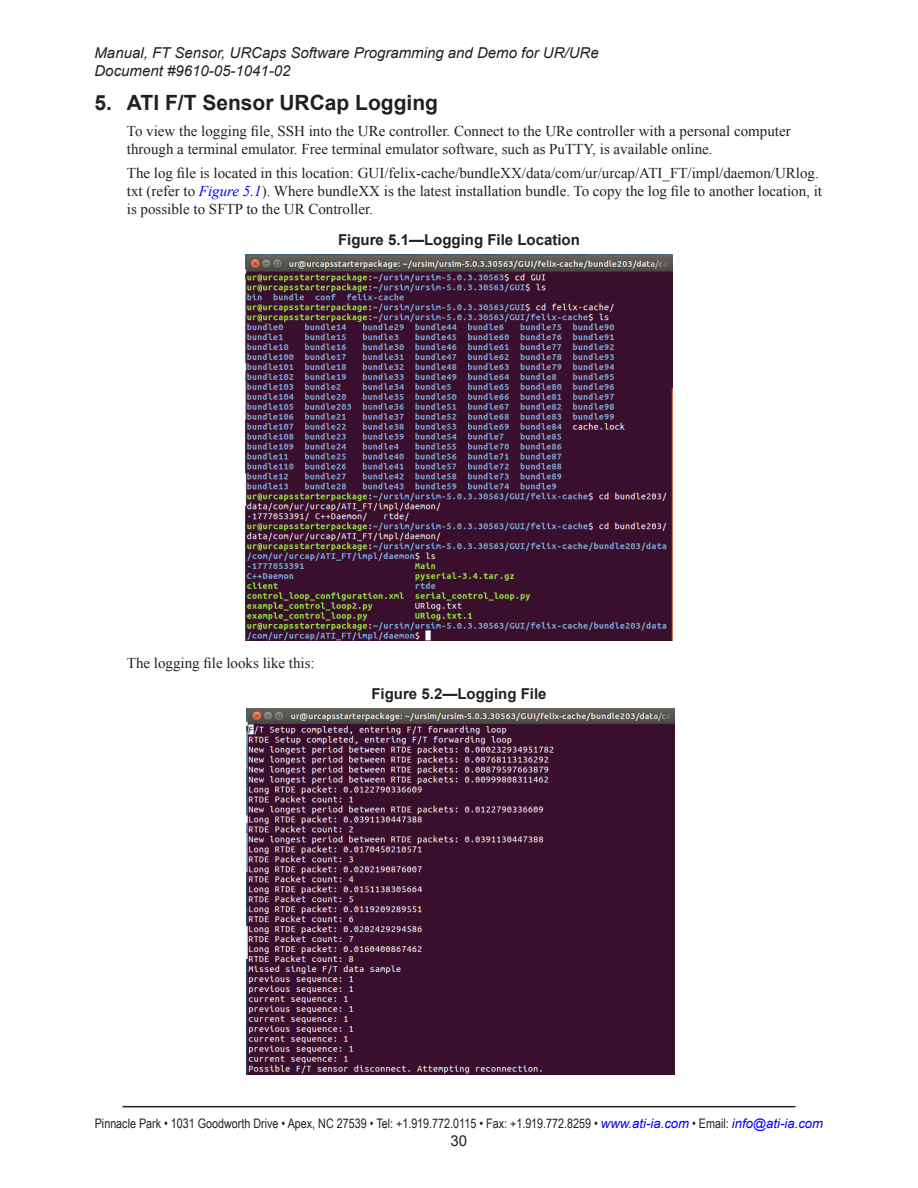
<style>
.page{position:relative;width:918px;height:1188px;background:#fff}
.page>*{position:absolute;margin:0;border:0;box-sizing:border-box;transform-origin:0 0}
.t1{font:700 21px "Arial";color:#231f20}
.Text_1{font:15px/18px "Times New Roman";color:#231f20}
.t2{font:italic 15px/18px "Arial";color:#231f20}
.t3{font:700 15px "Arial";color:#231f20}
.t4{font:15px "Arial";color:#231f20}
.t5{font:13.2px "Arial Narrow";color:#231f20}
.s1{font-style:italic;color:#00f}
.s2{font-family:"Arial";font-style:italic;color:#00f}
</style>
<div class="page">
<hr style="left:123px;top:1106px;width:672px;height:1px;background:#231f20">
<img style="left:245px;top:255px;width:428px;height:385px">
<img style="left:246px;top:708px;width:428px;height:367px">
<p class="t2" style="left:94px;top:44px;width:506px">Manual, FT Sensor, URCaps Software Programming and Demo for UR/URe<br>Document #9610-05-1041-02</p>
<p class="t1" style="left:94px;top:88px;width:345px">5. ATI F/T Sensor URCap Logging</p>
<p class="Text_1" style="left:127px;top:121px;width:665px">To view the logging file, SSH into the URe controller. Connect to the URe controller with a personal computer through a terminal emulator. Free terminal emulator software, such as PuTTY, is available online.</p>
<p class="Text_1" style="left:127px;top:164px;width:697px">The log file is located in this location: GUI/felix-cache/bundleXX/data/com/ur/urcap/ATI_FT/impl/daemon/URlog. txt (refer to <span class="s1">Figure 5.1</span>). Where bundleXX is the latest installation bundle. To copy the log file to another location, it is possible to SFTP to the UR Controller.</p>
<p class="t3" style="left:338px;top:229px;width:243px">Figure 5.1—Logging File Location</p>
<p class="Text_1" style="left:127px;top:654px;width:189px">The logging file looks like this:</p>
<p class="t3" style="left:371px;top:683px;width:177px">Figure 5.2—Logging File</p>
<p class="t5" style="left:95px;top:1114px;width:730px">Pinnacle Park • 1031 Goodworth Drive • Apex, NC 27539 • Tel: +1.919.772.0115 • Fax: +1.919.772.8259 • <span class="s2">www.ati-ia.com</span> • Email: <span class="s2">info@ati-ia.com</span></p>
<p class="t4" style="left:451px;top:1131px;width:18px">30</p>
</div>
